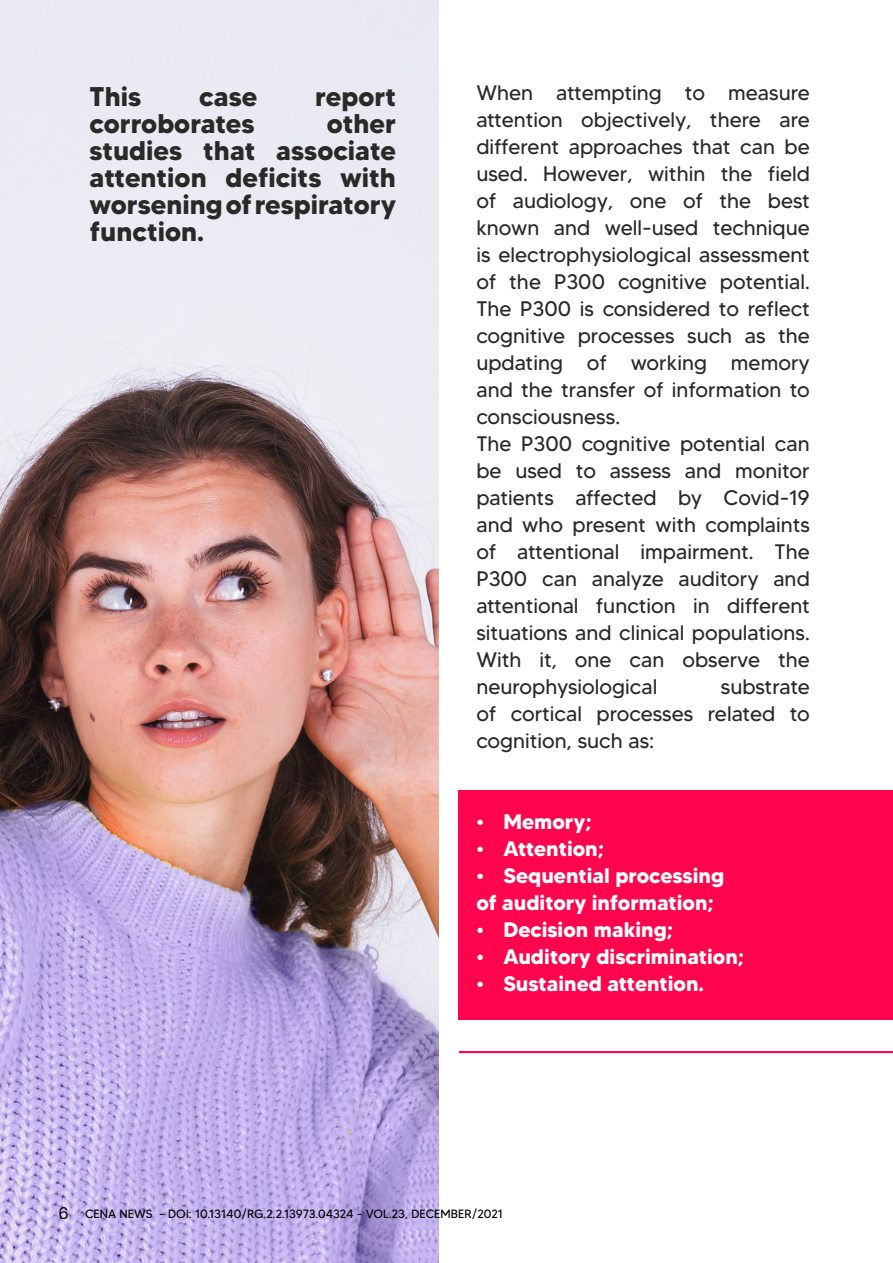
<style>
.page{position:relative;width:893px;height:1263px;background:#fff}
.page>*{position:absolute;margin:0;border:0;box-sizing:border-box;transform-origin:0 0}
.t1{font:700 27px/27px "MADETOMMY";color:#292928;text-align:justify}
.t2{font:21px/27px "MADETOMMY";color:#292929}
.t3{font:700 21px/27px "MADETOMMY";color:#fff}
.t4{font:12px "MADETOMMY";letter-spacing:-.005em;color:#000}
.s1{font-family:"Poppins";font-size:16.5px}
</style>
<div class="page">
<img style="left:0;top:0;width:439px;height:1263px">
<div style="left:459px;top:790px;width:434px;height:229px;background:#ff054d"></div>
<hr style="left:459px;top:1051px;width:434px;height:2px;background:#ff054d">
<p class="t1" style="left:90px;top:82px;width:53px">This</p>
<p class="t1" style="left:199px;top:82px;width:60px">case</p>
<p class="t1" style="left:315px;top:82px;width:82px">report</p>
<p class="t1" style="left:90px;top:109px;width:166px">corroborates</p>
<p class="t1" style="left:90px;top:109px;width:308px;text-indent:237px">other studies that associate attention deficits with worsening of respiratory function.</p>
<p class="t2" style="left:476px;top:79px;width:335px">When attempting to measure attention objectively, there are different approaches that can be used. However, within the field of audiology, one of the best known and well-used technique is electrophysiological assessment of the P300 cognitive potential.<br>The P300 is considered to reflect cognitive processes such as the updating of working memory and the transfer of information to consciousness.<br>The P300 cognitive potential can be used to assess and monitor patients affected by Covid-19 and who present with complaints of attentional impairment. The<br>P300 can analyze auditory and attentional function in different situations and clinical populations.<br>With it, one can observe the neurophysiological</p>
<p class="t2" style="left:476px;top:673px;width:335px;text-align:justify;text-indent:244px">substrate of cortical processes related to cognition, such as:</p>
<p class="t3" style="left:476px;top:808px;width:117px">• Memory;</p>
<p class="t3" style="left:476px;top:835px;width:129px">• Attention;</p>
<p class="t3" style="left:476px;top:862px;width:249px">• Sequential processing of auditory information;</p>
<p class="t3" style="left:476px;top:916px;width:198px">• Decision making;</p>
<p class="t3" style="left:476px;top:943px;width:269px">• Auditory discrimination;</p>
<p class="t3" style="left:476px;top:970px;width:229px">• Sustained attention.</p>
<p class="t4" style="left:59px;top:1206px;width:446px"><span class="s1">6</span> CENA NEWS - DOI: 10.13140/RG.2.2.13973.04324 - VOL.23, DECEMBER/2021</p>
</div>
